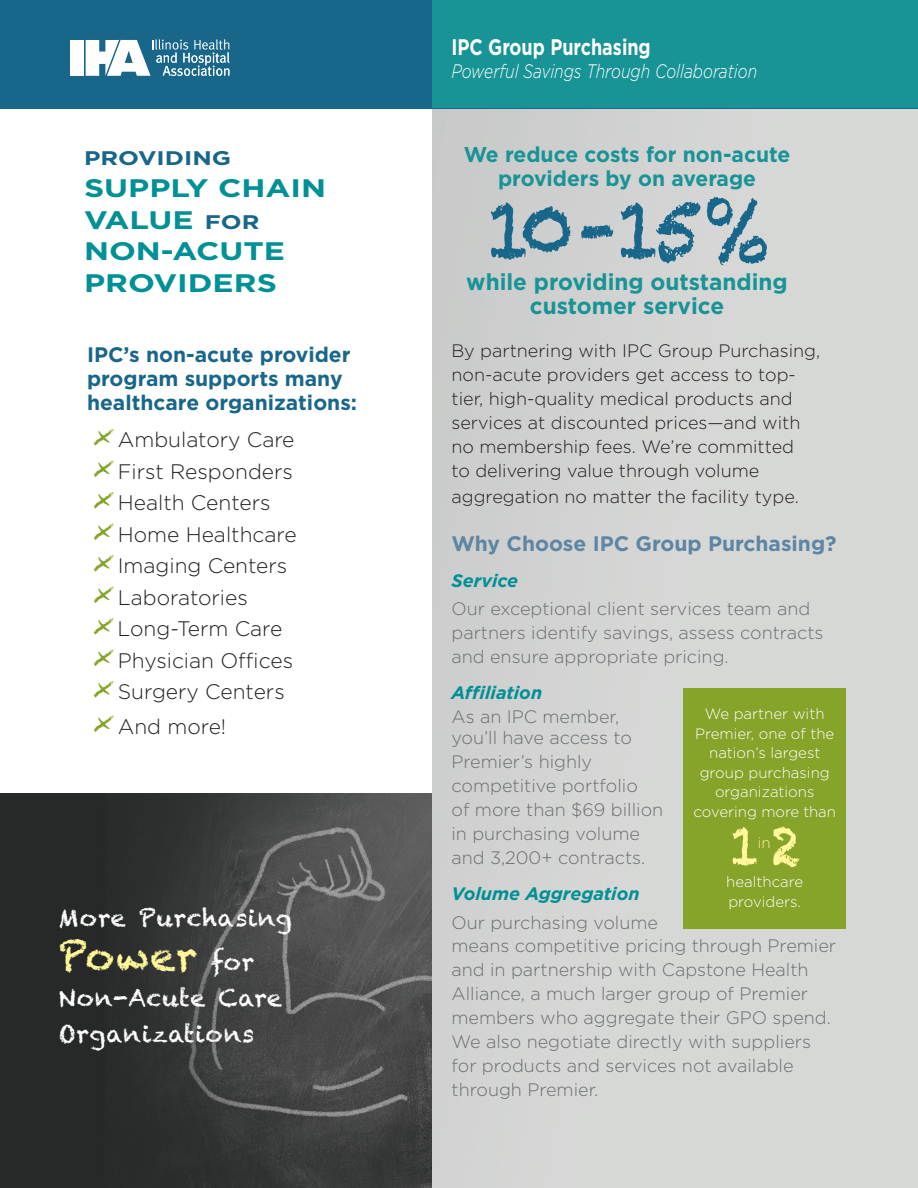
<style>
.page{position:relative;width:918px;height:1188px;background:#fff}
.page>*{position:absolute;margin:0;border:0;box-sizing:border-box;transform-origin:0 0}
.t1{font:79.5px "Chalkduster";color:#186689}
.t2{font:54px "Smudgie Crayon";color:#85a429}
.t3{font:54px "Chalkduster";color:#fff79a}
.t4{font:40.5px "Chalkduster";letter-spacing:.02em;color:#fff79a}
.t5{font:700 25.35px/31.7px "Gotham";color:#009095;scale:1.25 1}
.t6{font:24px/36px "Chalkduster";letter-spacing:.025em;color:#fff}
.t7{font:700 22.95px/24px "Gotham";color:#189396;text-align:center}
.t8{font:700 22.5px "Gotham";color:#fff;scale:.8 1}
.t9{font:700 21.45px/24px "Gotham";color:#189396;text-align:center}
.t10{font:300 21px "Gotham";color:#231f20}
.t11{font:700 21px/24px "Gotham";color:#186689}
.t12{font:700 21px "Gotham";color:#5e85a3}
.t13{font:700 19.65px "Gotham";color:#186689;scale:1.25 1}
.t14{font:italic 300 19.5px "Gotham";color:#fff;scale:.8 1}
.t15{font:300 18px/24px "Gotham";color:#6c6d70}
.t16{font:300 18px/24.3px "Gotham";color:#231f20}
.t17{font:italic 700 18px "Gotham";color:#009095}
.t18{font:300 15px/19.5px "Gotham";color:#fff;text-align:center}
.t19{font:300 15px "Gotham";color:#fff79a}
.s1{font-size:19.65px;color:#186689}
.s2{font-size:24px;color:#fff}
</style>
<div class="page">
<div style="left:0;top:0;width:918px;height:109px;background:#186689"></div>
<div style="left:432px;top:0;width:486px;height:108px;background:#189396"></div>
<div style="left:70px;top:40px;width:14px;height:36px;background:#fff"></div>
<svg style="left:86px;top:39px;width:144px;height:37px"></svg>
<img style="left:0;top:794px;width:432px;height:394px">
<div style="left:683px;top:688px;width:163px;height:241px;background:#85a429"></div>
<p class="t13" style="left:84px;top:145px;width:119px">PROVIDING</p>
<h3 class="t5" style="left:84px;top:172px;width:195px">SUPPLY CHAIN<br>VALUE <span class="s1">FOR<br></span>NON-ACUTE<br>PROVIDERS</h3>
<p class="t11" style="left:87px;top:342px;width:272px">IPC’s non-acute provider program supports many healthcare organizations:</p>
<h2 class="t2" style="left:98px;top:410px;width:15px">X</h2>
<p class="t10" style="left:118px;top:426px;width:178px">Ambulatory Care</p>
<h2 class="t2" style="left:97px;top:442px;width:15px">X</h2>
<p class="t10" style="left:118px;top:458px;width:177px">First Responders</p>
<h2 class="t2" style="left:97px;top:473px;width:15px">X</h2>
<p class="t10" style="left:118px;top:489px;width:154px">Health Centers</p>
<h2 class="t2" style="left:97px;top:505px;width:15px">X</h2>
<p class="t10" style="left:118px;top:521px;width:180px">Home Healthcare</p>
<h2 class="t2" style="left:97px;top:536px;width:15px">X</h2>
<p class="t10" style="left:118px;top:552px;width:171px">Imaging Centers</p>
<h2 class="t2" style="left:97px;top:568px;width:15px">X</h2>
<p class="t10" style="left:118px;top:584px;width:132px">Laboratories</p>
<h2 class="t2" style="left:97px;top:599px;width:15px">X</h2>
<p class="t10" style="left:117px;top:615px;width:167px">Long-Term Care</p>
<h2 class="t2" style="left:97px;top:631px;width:15px">X</h2>
<p class="t10" style="left:118px;top:647px;width:177px">Physician Offices</p>
<h2 class="t2" style="left:97px;top:662px;width:15px">X</h2>
<p class="t10" style="left:118px;top:678px;width:168px">Surgery Centers</p>
<h2 class="t2" style="left:97px;top:697px;width:15px">X</h2>
<p class="t10" style="left:118px;top:713px;width:110px">And more!</p>
<h3 class="t6" style="left:58px;top:900px;width:235px">More Purchasing</h3>
<h3 class="t4" style="left:58px;top:932px;width:197px">Power <span class="s2">for</span></h3>
<h3 class="t6" style="left:58px;top:980px;width:225px">Non-Acute Care<br>Organizations</h3>
<p class="t8" style="left:452px;top:32px;width:251px">IPC Group Purchasing</p>
<p class="t14" style="left:452px;top:59px;width:384px">Powerful Savings Through Collaboration</p>
<p class="t9" style="left:464px;top:143px;width:328px">We reduce costs for non-acute providers by on average</p>
<h1 class="t1" style="left:485px;top:184px;width:286px">10-15%</h1>
<p class="t7" style="left:466px;top:270px;width:323px">while providing outstanding customer service</p>
<p class="t16" style="left:452px;top:338px;width:370px">By partnering with IPC Group Purchasing, non-acute providers get access to top&shy;tier, high-quality medical products and services at discounted prices—and with no membership fees. We’re committed<br>to delivering value through volume aggregation no matter the facility type.</p>
<p class="t12" style="left:452px;top:529px;width:387px">Why Choose IPC Group Purchasing?</p>
<p class="t17" style="left:452px;top:568px;width:68px">Service</p>
<p class="t15" style="left:452px;top:596px;width:374px">Our exceptional client services team and partners identify savings, assess contracts and ensure appropriate pricing.</p>
<p class="t17" style="left:452px;top:681px;width:92px">Affiliation</p>
<p class="t15" style="left:452px;top:706px;width:182px;line-height:21px">As an IPC member, you’ll have access to</p>
<p class="t15" style="left:452px;top:749px;width:213px">Premier’s highly competitive portfolio<br>of more than $69 billion in purchasing volume and 3,200+ contracts.</p>
<p class="t17" style="left:452px;top:882px;width:190px">Volume Aggregation</p>
<p class="t15" style="left:452px;top:910px;width:386px">Our purchasing volume<br>means competitive pricing through Premier and in partnership with Capstone Health Alliance, a much larger group of Premier members who aggregate their GPO spend.<br>We also negotiate directly with suppliers for products and services not available through Premier.</p>
<p class="t18" style="left:694px;top:704px;width:144px">We partner with<br>Premier, one of the nation’s largest group purchasing organizations covering more than</p>
<h2 class="t3" style="left:728px;top:815px;width:74px">12</h2>
<p class="t19" style="left:758px;top:834px;width:14px">in</p>
<p class="t18" style="left:726px;top:872px;width:79px;text-align:left">healthcare providers.</p>
</div>
